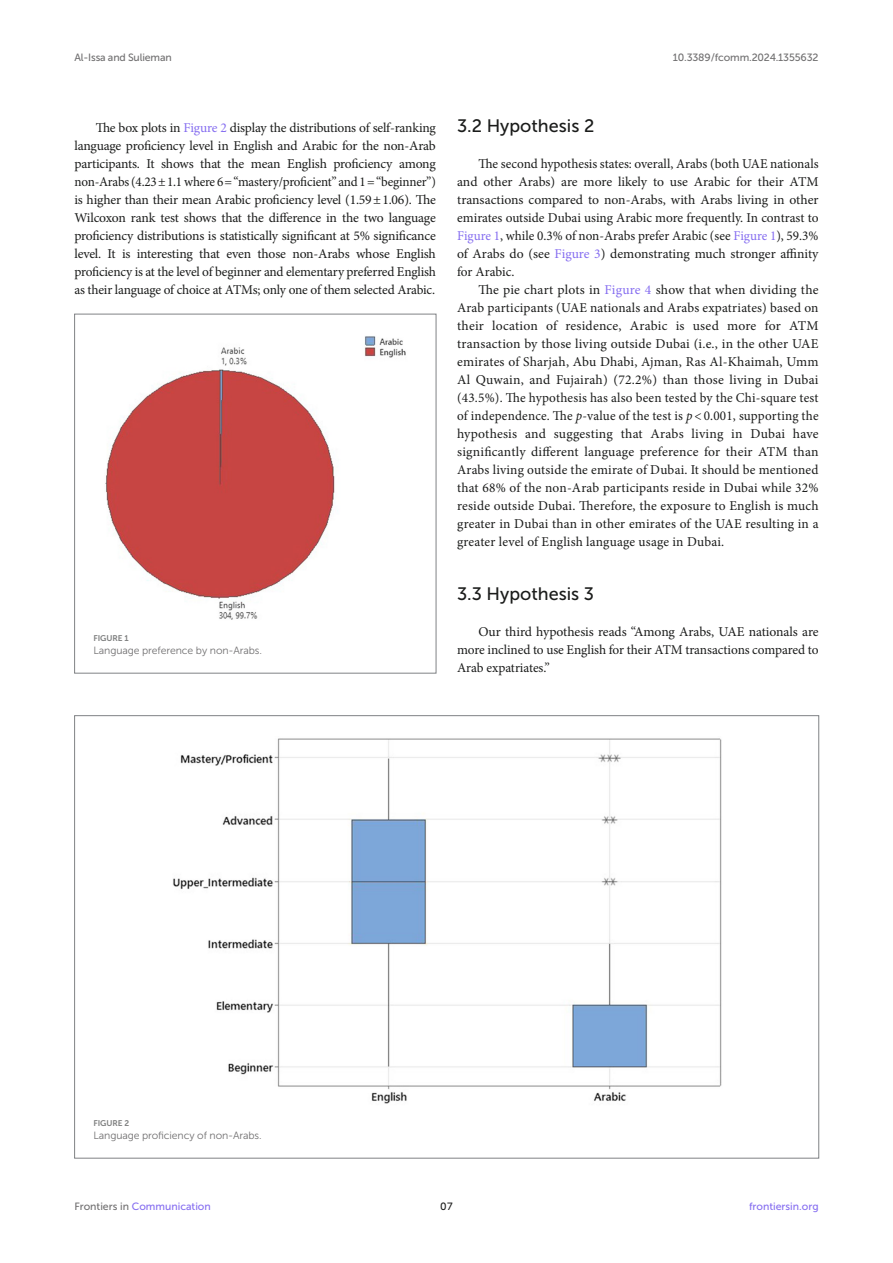
<style>
.page{position:relative;width:893px;height:1263px;background:#fff}
.page>*{position:absolute;margin:0;border:0;box-sizing:border-box;transform-origin:0 0}
.HEAD_2{font:18px "Museo Sans 500";color:#1b1c1b}
.TEXT{font:13.5px/18px "Minion Pro";letter-spacing:-.005em;color:#1b1c1b;text-align:justify}
.TEXT_FLUSH{font:13.5px/18px "Minion Pro";letter-spacing:-.005em;color:#1b1c1b;text-align:justify}
.FIG_LEG{font:10.5px "Museo Sans 300";letter-spacing:-.01em;color:#706f70}
.t1{font:10.5px "Museo Sans 500";letter-spacing:-.015em;color:#706f70}
.t2{font:10.5px "Museo Sans 500";color:#856df0}
.t3{font:10.5px "Museo Sans 500";color:#1b1c1b}
.FIG_HD{font:8.25px "Museo Sans 700";letter-spacing:-.01em;color:#7e7f7f}
.s1{color:#856df0}
.s2{font-style:italic}
.s3{color:#706f70}
</style>
<div class="page">
<img style="left:105px;top:336px;width:301px;height:284px">
<div style="left:74px;top:314px;width:362px;height:359px;border:1px solid #808285"></div>
<img style="left:173px;top:738px;width:549px;height:366px">
<p class="t1" style="left:74px;top:51px;width:99px">Al-Issa and Sulieman</p>
<p class="t1" style="left:673px;top:51px;width:147px">10.3389/fcomm.2024.1355632</p>
<p class="TEXT" style="left:74px;top:119px;width:363px;text-indent:21px">The box plots in <span class="s1">Figure 2</span> display the distributions of self-ranking language proficiency level in English and Arabic for the non-Arab participants. It shows that the mean English proficiency among non-Arabs (4.23±1.1 where 6=“mastery/proficient” and 1=“beginner”) is higher than their mean Arabic proficiency level (1.59±1.06). The Wilcoxon rank test shows that the difference in the two language proficiency distributions is statistically significant at 5% significance level. It is interesting that even those non-Arabs whose English proficiency is at the level of beginner and elementary preferred English as their language of choice at ATMs; only one of them selected Arabic.</p>
<p class="HEAD_2" style="left:457px;top:116px;width:139px">3.2 Hypothesis 2</p>
<p class="TEXT_FLUSH" style="left:457px;top:155px;width:363px;text-indent:21px">The second hypothesis states: overall, Arabs (both UAE nationals and other Arabs) are more likely to use Arabic for their ATM transactions compared to non-Arabs, with Arabs living in other emirates outside Dubai using Arabic more frequently. In contrast to <span class="s1">Figure 1</span>, while 0.3% of non-Arabs prefer Arabic (see <span class="s1">Figure 1</span>), 59.3% of Arabs do (see <span class="s1">Figure 3</span>) demonstrating much stronger affinity for Arabic.</p>
<p class="TEXT" style="left:457px;top:281px;width:363px;text-indent:21px">The pie chart plots in <span class="s1">Figure 4</span> show that when dividing the Arab participants (UAE nationals and Arabs expatriates) based on their location of residence, Arabic is used more for ATM transaction by those living outside Dubai (i.e., in the other UAE emirates of Sharjah, Abu Dhabi, Ajman, Ras Al-Khaimah, Umm Al Quwain, and Fujairah) (72.2%) than those living in Dubai (43.5%). The hypothesis has also been tested by the Chi-square test of independence. The <span class="s2">p</span>-value of the test is <span class="s2">p</span> &lt; 0.001, supporting the hypothesis and suggesting that Arabs living in Dubai have significantly different language preference for their ATM than Arabs living outside the emirate of Dubai. It should be mentioned that 68% of the non-Arab participants reside in Dubai while 32% reside outside Dubai. Therefore, the exposure to English is much greater in Dubai than in other emirates of the UAE resulting in a greater level of English language usage in Dubai.</p>
<p class="HEAD_2" style="left:457px;top:584px;width:138px">3.3 Hypothesis 3</p>
<p class="TEXT_FLUSH" style="left:457px;top:623px;width:363px;text-indent:21px">Our third hypothesis reads “Among Arabs, UAE nationals are more inclined to use English for their ATM transactions compared to Arab expatriates.”</p>
<p class="FIG_HD" style="left:94px;top:633px;width:37px">FIGURE 1</p>
<p class="FIG_LEG" style="left:94px;top:645px;width:170px">Language preference by non-Arabs.</p>
<p class="FIG_HD" style="left:94px;top:1118px;width:37px">FIGURE 2</p>
<p class="FIG_LEG" style="left:94px;top:1130px;width:170px">Language proficiency of non-Arabs.</p>
<p class="t2" style="left:74px;top:1200px;width:138px"><span class="s3">Frontiers in</span> Communication</p>
<p class="t3" style="left:440px;top:1200px;width:14px">07</p>
<p class="t2" style="left:749px;top:1200px;width:71px">frontiersin.org</p>
</div>
